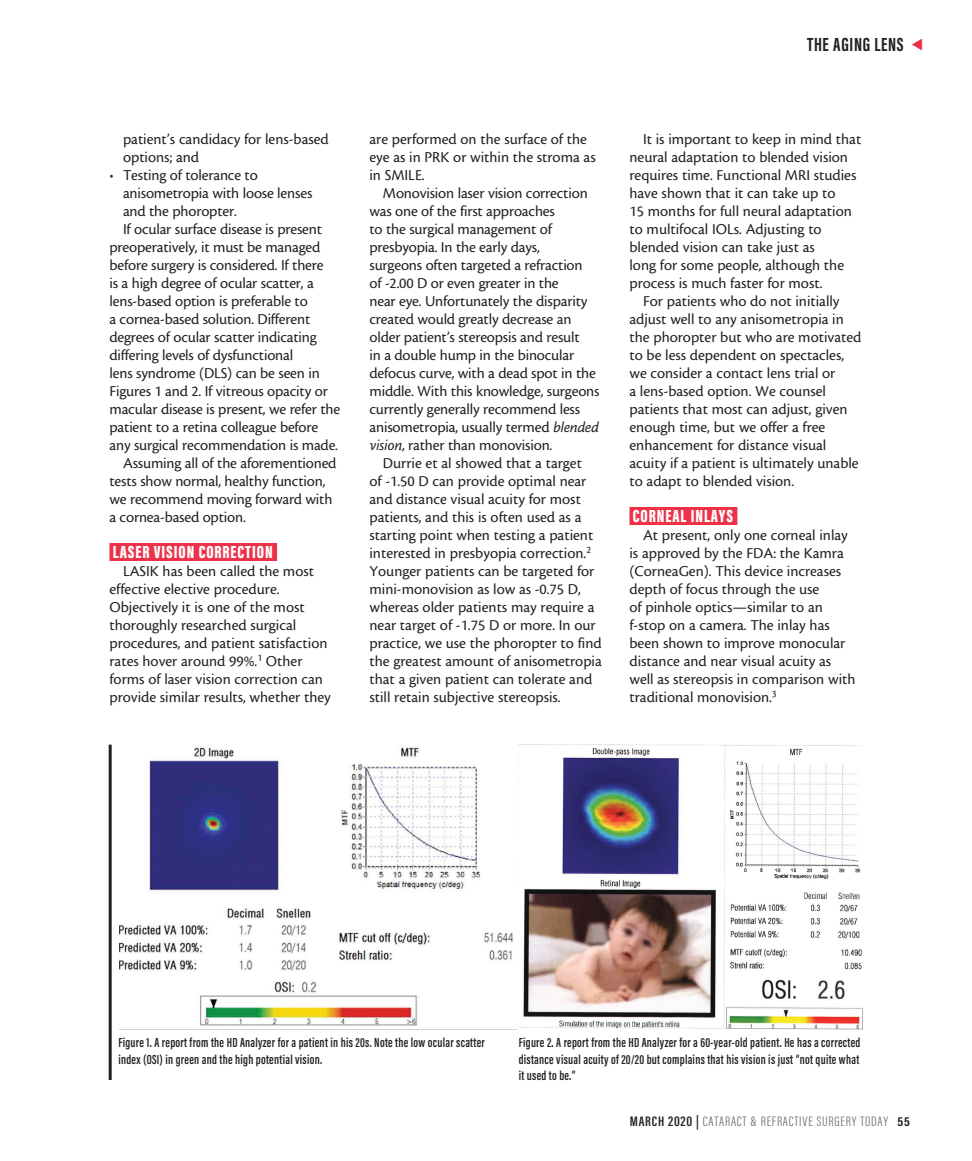
<style>
.page{position:relative;width:972px;height:1161px;background:#fff}
.page>*{position:absolute;margin:0;border:0;box-sizing:border-box;transform-origin:0 0}
.t1{font:700 19.5px "Acumin Pro Extra Cond";letter-spacing:.035em;color:#231f20}
.subhead{font:900 18px "Acumin Pro Extra Cond";letter-spacing:.05em;color:#fff}
.body{font:15.75px/18px "Cronos MM 408 10";color:#231f20}
.t2{font:300 14.1px "Acumin Pro Extra Cond";letter-spacing:.05em;color:#6c6d70;scale:1.11 1}
.t3{font:600 13.5px/16.5px "Acumin Pro Extra Cond";letter-spacing:.02em;color:#231f20}
.s1{font-family:"Cronos MM It 408 10"}
.s2{font-weight:600;color:#231f20}
.s3{font-weight:700;font-size:13.35px;color:#231f20}
</style>
<div class="page">
<div style="left:110px;top:543px;width:167px;height:18px;background:#ed3149"></div>
<div style="left:630px;top:507px;width:107px;height:18px;background:#ed3149"></div>
<img style="left:120px;top:746px;width:394px;height:280px">
<hr style="left:109px;top:745px;width:3px;height:335px;background:#231f20">
<img style="left:519px;top:745px;width:345px;height:284px">
<p class="t1" style="left:807px;top:32px;width:98px">THE AGING LENS</p>
<p class="body" style="left:123px;top:130px;width:207px">patient’s candidacy for lens-based options; and</p>
<p class="body" style="left:123px;top:166px;width:191px;text-indent:-14px">• Testing of tolerance to anisometropia with loose lenses and the phoropter.</p>
<p class="body" style="left:110px;top:220px;width:232px;text-indent:14px">If ocular surface disease is present preoperatively, it must be managed before surgery is considered. If there<br>is a high degree of ocular scatter, a lens-based option is preferable to<br>a cornea-based solution. Different degrees of ocular scatter indicating differing levels of dysfunctional<br>lens syndrome (DLS) can be seen in Figures 1 and 2. If vitreous opacity or macular disease is present, we refer the patient to a retina colleague before any surgical recommendation is made.</p>
<p class="body" style="left:110px;top:454px;width:229px;text-indent:14px">Assuming all of the aforementioned tests show normal, healthy function, we recommend moving forward with a cornea-based option.</p>
<p class="subhead" style="left:113px;top:541px;width:161px">LASER VISION CORRECTION</p>
<p class="body" style="left:110px;top:562px;width:223px;text-indent:14px">LASIK has been called the most effective elective procedure.<br>Objectively it is one of the most thoroughly researched surgical procedures, and patient satisfaction rates hover around 99%.<sup>1</sup> Other forms of laser vision correction can provide similar results, whether they</p>
<p class="body" style="left:369px;top:130px;width:228px">are performed on the surface of the eye as in PRK or within the stroma as in SMILE.</p>
<p class="body" style="left:369px;top:184px;width:232px;text-indent:14px">Monovision laser vision correction was one of the first approaches<br>to the surgical management of presbyopia. In the early days,<br>surgeons often targeted a refraction<br>of -2.00 D or even greater in the<br>near eye. Unfortunately the disparity created would greatly decrease an older patient’s stereopsis and result<br>in a double hump in the binocular defocus curve, with a dead spot in the middle. With this knowledge, surgeons currently generally recommend less anisometropia, usually termed <span class="s1">blended vision</span>, rather than monovision.</p>
<p class="body" style="left:369px;top:454px;width:234px;text-indent:14px">Durrie et al showed that a target<br>of -1.50 D can provide optimal near and distance visual acuity for most patients, and this is often used as a starting point when testing a patient interested in presbyopia correction.<sup>2<br></sup>Younger patients can be targeted for mini-monovision as low as -0.75 D, whereas older patients may require a near target of -1.75 D or more. In our practice, we use the phoropter to find the greatest amount of anisometropia that a given patient can tolerate and still retain subjective stereopsis.</p>
<p class="body" style="left:630px;top:130px;width:233px;text-indent:14px">It is important to keep in mind that neural adaptation to blended vision requires time. Functional MRI studies have shown that it can take up to<br>15 months for full neural adaptation to multifocal IOLs. Adjusting to blended vision can take just as<br>long for some people, although the process is much faster for most.</p>
<p class="body" style="left:630px;top:292px;width:233px;text-indent:14px">For patients who do not initially adjust well to any anisometropia in the phoropter but who are motivated to be less dependent on spectacles, we consider a contact lens trial or<br>a lens-based option. We counsel patients that most can adjust, given enough time, but we offer a free enhancement for distance visual acuity if a patient is ultimately unable to adapt to blended vision.</p>
<p class="subhead" style="left:633px;top:505px;width:102px">CORNEAL INLAYS</p>
<p class="body" style="left:630px;top:526px;width:228px;text-indent:14px">At present, only one corneal inlay is approved by the FDA: the Kamra (CorneaGen). This device increases depth of focus through the use<br>of pinhole optics—similar to an f-stop on a camera. The inlay has been shown to improve monocular distance and near visual acuity as well as stereopsis in comparison with traditional monovision.<sup>3</sup></p>
<p class="t3" style="left:118px;top:1034px;width:368px">Figure 1. A report from the HD Analyzer for a patient in his 20s. Note the low ocular scatter index (OSI) in green and the high potential vision.</p>
<p class="t3" style="left:519px;top:1034px;width:343px;text-align:justify">Figure 2. A report from the HD Analyzer for a 60-year-old patient. He has a corrected distance visual acuity of 20/20 but complains that his vision is just “not quite what it used to be.”</p>
<p class="t2" style="left:630px;top:1113px;width:254px"><span class="s2">MARCH 2020 |</span> CATARACT &amp; REFRACTIVE SURGERY TODAY <span class="s3">55</span></p>
</div>
